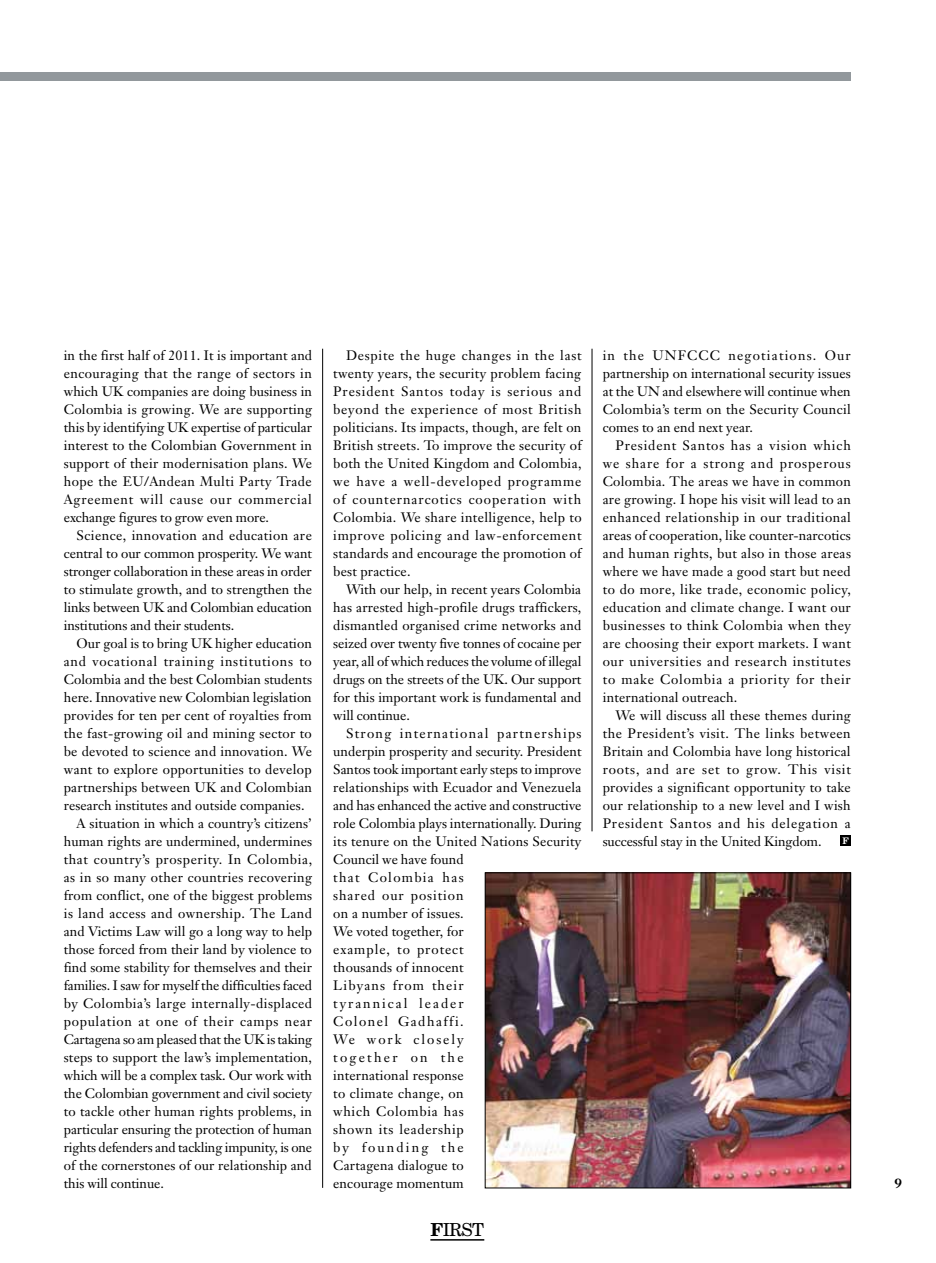
<style>
.page{position:relative;width:936px;height:1263px;background:#fff}
.page>*{position:absolute;margin:0;border:0;box-sizing:border-box;transform-origin:0 0}
.t1{font:18px "New Century Schlbk";color:#000}
.t2{font:13.5px/18px "Janson Text";letter-spacing:.01em;color:#000;text-align:justify}
.t3{font:13.5px "Janson Text";letter-spacing:-.01em;color:#000}
.t4{font:13.5px "Janson Text";letter-spacing:.03em;color:#000}
.t5{font:13.5px "Janson Text";letter-spacing:-.015em;color:#000}
.t6{font:13.5px "Janson Text";letter-spacing:.055em;color:#000}
.t7{font:13.5px "Janson Text";letter-spacing:.045em;color:#000}
.t8{font:13.5px "Janson Text";letter-spacing:.035em;color:#000}
.t9{font:13.5px "Janson Text";letter-spacing:.05em;color:#000}
.t10{font:700 13.5px "Janson Text";color:#000}
.t11{font:700 9px "New Century Schlbk";color:#fff}
.s1{font-weight:700}
</style>
<div class="page">
<div style="left:0;top:72px;width:850px;height:9px;background:#92989c"></div>
<hr style="left:322px;top:349px;width:1px;height:839px;background:#000">
<hr style="left:591px;top:349px;width:1px;height:482px;background:#000">
<hr style="left:430px;top:1239px;width:54px;height:1px;background:#000">
<div style="left:840px;top:835px;width:10px;height:11px;background:#000"></div>
<img style="left:487px;top:875px;width:361px;height:311px">
<div style="left:485px;top:873px;width:365px;height:315px;border:1px solid #000"></div>
<p class="t2" style="left:64px;top:346px;width:250px">in the first half of 2011. It is important and encouraging that the range of sectors in which UK companies are doing business in Colombia is growing. We are supporting this by identifying UK expertise of particular interest to the Colombian Government in support of their modernisation plans. We hope the EU/Andean Multi Party Trade Agreement will cause our commercial exchange figures to grow even more.</p>
<p class="t2" style="left:64px;top:526px;width:250px;text-indent:13px">Science, innovation and education are central to our common prosperity. We want stronger collaboration in these areas in order to stimulate growth, and to strengthen the links between UK and Colombian education institutions and their students.</p>
<p class="t2" style="left:77px;top:634px;width:237px">Our goal is to bring UK higher education</p>
<p class="t6" style="left:64px;top:653px;width:249px">and vocational training institutions to</p>
<p class="t2" style="left:64px;top:670px;width:250px">Colombia and the best Colombian students</p>
<p class="t2" style="left:64px;top:688px;width:249px">here. Innovative new Colombian legislation</p>
<p class="t2" style="left:64px;top:706px;width:249px">provides for ten per cent of royalties from</p>
<p class="t2" style="left:64px;top:724px;width:249px">the fast-growing oil and mining sector to</p>
<p class="t2" style="left:64px;top:742px;width:249px">be devoted to science and innovation. We</p>
<p class="t2" style="left:64px;top:760px;width:249px">want to explore opportunities to develop</p>
<p class="t2" style="left:64px;top:778px;width:250px">partnerships between UK and Colombian</p>
<p class="t2" style="left:64px;top:796px;width:242px">research institutes and outside companies.</p>
<p class="t2" style="left:77px;top:814px;width:237px">A situation in which a country’s citizens’</p>
<p class="t2" style="left:64px;top:832px;width:250px">human rights are undermined, undermines</p>
<p class="t7" style="left:64px;top:851px;width:250px">that country’s prosperity. In Colombia,</p>
<p class="t2" style="left:64px;top:868px;width:250px">as in so many other countries recovering</p>
<p class="t2" style="left:64px;top:886px;width:250px">from conflict, one of the biggest problems</p>
<p class="t8" style="left:64px;top:905px;width:250px">is land access and ownership. The Land</p>
<p class="t2" style="left:64px;top:922px;width:250px">and Victims Law will go a long way to help</p>
<p class="t2" style="left:64px;top:940px;width:249px">those forced from their land by violence to</p>
<p class="t2" style="left:64px;top:958px;width:250px">find some stability for themselves and their</p>
<p class="t3" style="left:64px;top:977px;width:250px">families. I saw for myself the difficulties faced</p>
<p class="t4" style="left:64px;top:995px;width:250px">by Colombia’s large internally-displaced</p>
<p class="t9" style="left:64px;top:1013px;width:250px">population at one of their camps near</p>
<p class="t5" style="left:64px;top:1031px;width:250px">Cartagena so am pleased that the UK is taking</p>
<p class="t2" style="left:64px;top:1048px;width:250px">steps to support the law’s implementation,</p>
<p class="t2" style="left:64px;top:1066px;width:250px">which will be a complex task. Our work with</p>
<p class="t2" style="left:64px;top:1084px;width:250px">the Colombian government and civil society</p>
<p class="t2" style="left:64px;top:1102px;width:250px">to tackle other human rights problems, in</p>
<p class="t2" style="left:64px;top:1120px;width:250px">particular ensuring the protection of human</p>
<p class="t3" style="left:64px;top:1139px;width:250px">rights defenders and tackling impunity, is one</p>
<p class="t2" style="left:64px;top:1156px;width:249px">of the cornerstones of our relationship and</p>
<p class="t2" style="left:64px;top:1174px;width:102px">this will continue.</p>
<p class="t2" style="left:333px;top:346px;width:250px;text-indent:13px">Despite the huge changes in the last twenty years, the security problem facing President Santos today is serious and beyond the experience of most British politicians. Its impacts, though, are felt on British streets. To improve the security of both the United Kingdom and Colombia, we have a well-developed programme of counternarcotics cooperation with Colombia. We share intelligence, help to improve policing and law-enforcement standards and encourage the promotion of best practice.</p>
<p class="t2" style="left:333px;top:580px;width:250px;text-indent:13px">With our help, in recent years Colombia has arrested high-profile drugs traffickers, dismantled organised crime networks and seized over twenty five tonnes of cocaine per year, all of which reduces the volume of illegal drugs on the streets of the UK. Our support for this important work is fundamental and will continue.</p>
<p class="t2" style="left:333px;top:724px;width:250px;text-align:left;text-indent:13px">Strong international partnerships underpin prosperity and security. President<br>Santos took important early steps to improve relationships with Ecuador and Venezuela and has enhanced the active and constructive role Colombia plays internationally. During its tenure on the United Nations Security<br>Council we have found<br>that Colombia has<br>shared our position<br>on a number of issues.<br>We voted together, for<br>example, to protect<br>thousands of innocent<br>Libyans from their<br>tyrannical leader<br>Colonel Gadhaffi.<br>We work closely<br>together on the<br>international response<br>to climate change, on<br>which Colombia has<br>shown its leadership<br>by founding the<br>Cartagena dialogue to<br>encourage momentum</p>
<h1 class="t1" style="left:430px;top:1218px;width:55px"><span class="s1">F</span>IRST</h1>
<p class="t2" style="left:602px;top:346px;width:250px">in the UNFCCC negotiations. Our partnership on international security issues at the UN and elsewhere will continue when Colombia’s term on the Security Council comes to an end next year.</p>
<p class="t2" style="left:602px;top:436px;width:250px;text-indent:13px">President Santos has a vision which we share for a strong and prosperous Colombia. The areas we have in common are growing. I hope his visit will lead to an enhanced relationship in our traditional areas of cooperation, like counter-narcotics and human rights, but also in those areas where we have made a good start but need to do more, like trade, economic policy, education and climate change. I want our businesses to think Colombia when they are choosing their export markets. I want our universities and research institutes to make Colombia a priority for their international outreach.</p>
<p class="t2" style="left:602px;top:706px;width:250px;text-indent:13px">We will discuss all these themes during the President’s visit. The links between Britain and Colombia have long historical roots, and are set to grow. This visit provides a significant opportunity to take our relationship to a new level and I wish President Santos and his delegation a successful stay in the United Kingdom.</p>
<p class="t11" style="left:842px;top:835px;width:8px">F</p>
<p class="t10" style="left:894px;top:1174px;width:9px">9</p>
</div>
